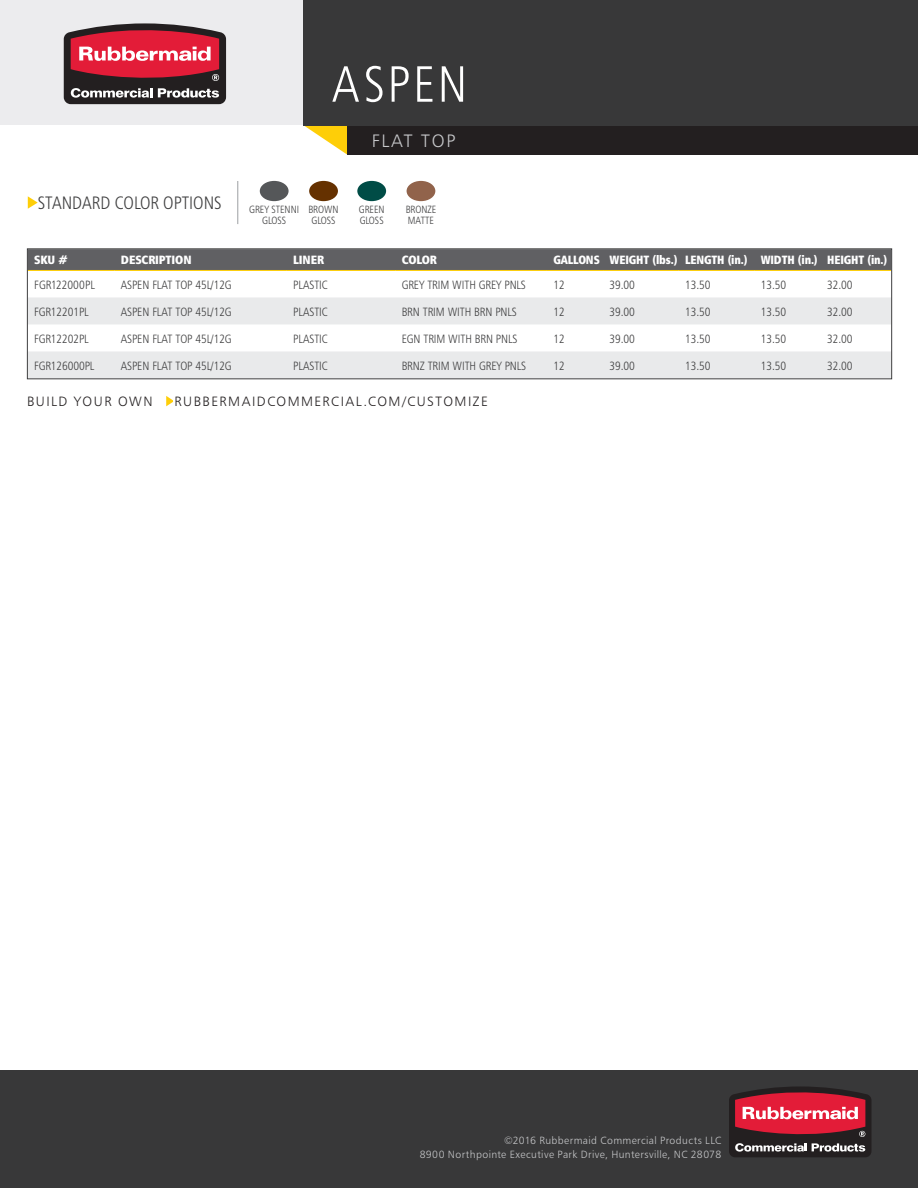
<style>
.page{position:relative;width:918px;height:1188px;background:#fff}
.page>*{position:absolute;margin:0;border:0;box-sizing:border-box;transform-origin:0 0}
.RCP_SPEC_PRODUCT_HEA{font:51px "Humanist 777 BT Light Condensed B";letter-spacing:.055em;color:#fff}
.t1{font:18px "Humanist 777 BT Light Condensed B";color:#3e3e3f}
.t2{font:18px "Humanist 777 BT Light B";letter-spacing:.1em;color:#c7c8ca}
.RCP_WEBSITE{font:13.5px "Humanist 777 BT Light B";letter-spacing:.11em;color:#231f20}
.TABULAR_BODY_COPY{font:12px "Humanist 777 BT Light Condensed B";letter-spacing:-.01em;color:#3e3e3f}
.TABULAR_HEADER{font:12px "Humanist 777 BT Extra Black Cond B";letter-spacing:-.01em;color:#fff;scale:.95 1}
.TABULAR_HEADER-2{font:12px "Humanist 777 BT Extra Black Cond B";letter-spacing:-.01em;color:#fff}
.t3{font:10.5px/13.5px "Humanist 777 BT Light B";letter-spacing:.035em;color:#c7c8ca;text-align:right}
.t4{font:10.5px/10.5px "Humanist 777 BT Light Condensed B";letter-spacing:-.005em;color:#3e3e3f}
</style>
<div class="page">
<div style="left:0;top:1070px;width:918px;height:118px;background:#383839"></div>
<div style="left:0;top:0;width:304px;height:125px;background:#ececee"></div>
<svg style="left:64px;top:23px;width:162px;height:81px"></svg>
<svg style="left:729px;top:1086px;width:142px;height:71px"></svg>
<svg style="left:303px;top:125px;width:44px;height:30px"></svg>
<div style="left:347px;top:125px;width:571px;height:30px;background:#231f20"></div>
<div style="left:303px;top:0;width:615px;height:125px;background:#383839"></div>
<svg style="left:28px;top:196px;width:10px;height:13px"></svg>
<hr style="left:238px;top:181px;width:1px;height:43px;background:#9d9fa2">
<svg style="left:166px;top:396px;width:7px;height:10px"></svg>
<div style="left:29px;top:250px;width:861px;height:20px;background:#606063"></div>
<svg style="left:29px;top:297px;width:861px;height:80px;fill:#e9eaeb"></svg>
<hr style="left:28px;top:270px;width:86px;height:1px;background:#fece08">
<hr style="left:114px;top:270px;width:173px;height:1px;background:#fece08">
<hr style="left:287px;top:270px;width:108px;height:1px;background:#fece08">
<hr style="left:395px;top:270px;width:152px;height:1px;background:#fece08">
<hr style="left:547px;top:270px;width:56px;height:1px;background:#fece08">
<hr style="left:603px;top:270px;width:76px;height:1px;background:#fece08">
<hr style="left:679px;top:270px;width:75px;height:1px;background:#fece08">
<hr style="left:754px;top:270px;width:67px;height:1px;background:#fece08">
<hr style="left:821px;top:270px;width:70px;height:1px;background:#fece08">
<div style="left:27px;top:248px;width:865px;height:131px;border:1px solid #3e3e3f"></div>
<div style="left:309px;top:181px;width:29px;height:20px;background:#653100;border-radius:50%"></div>
<div style="left:407px;top:181px;width:28px;height:20px;background:#91634b;border-radius:50%"></div>
<div style="left:357px;top:181px;width:29px;height:20px;background:#004c46;border-radius:50%"></div>
<div style="left:260px;top:181px;width:29px;height:20px;background:#555759;border-radius:50%"></div>
<h2 class="t1" style="left:38px;top:192px;width:185px">STANDARD COLOR OPTIONS</h2>
<p class="RCP_SPEC_PRODUCT_HEA" style="left:332px;top:53px;width:137px">ASPEN</p>
<p class="t2" style="left:372px;top:130px;width:85px">FLAT TOP</p>
<p class="t4" style="left:249px;top:204px;width:51px">GREY STENNI</p>
<p class="t4" style="left:262px;top:215px;width:25px">GLOSS</p>
<p class="t4" style="left:308px;top:204px;width:32px">BROWN</p>
<p class="t4" style="left:312px;top:215px;width:25px">GLOSS</p>
<p class="t4" style="left:406px;top:204px;width:32px">BRONZE<br>MATTE</p>
<p class="t4" style="left:359px;top:204px;width:27px">GREEN</p>
<p class="t4" style="left:360px;top:215px;width:25px">GLOSS</p>
<p class="TABULAR_HEADER-2" style="left:34px;top:253px;width:35px">SKU #</p>
<p class="TABULAR_HEADER-2" style="left:121px;top:253px;width:72px">DESCRIPTION</p>
<p class="TABULAR_HEADER-2" style="left:293px;top:253px;width:32px">LINER</p>
<p class="TABULAR_HEADER-2" style="left:402px;top:253px;width:37px">COLOR</p>
<p class="TABULAR_HEADER" style="left:553px;top:253px;width:50px">GALLONS</p>
<p class="TABULAR_HEADER" style="left:610px;top:253px;width:73px">WEIGHT (lbs.)</p>
<p class="TABULAR_HEADER" style="left:685px;top:253px;width:67px">LENGTH (in.)</p>
<p class="TABULAR_HEADER" style="left:761px;top:253px;width:61px">WIDTH (in.)</p>
<p class="TABULAR_HEADER" style="left:827px;top:253px;width:65px">HEIGHT (in.)</p>
<p class="TABULAR_BODY_COPY" style="left:34px;top:277px;width:62px">FGR122000PL</p>
<p class="TABULAR_BODY_COPY" style="left:121px;top:277px;width:112px">ASPEN FLAT TOP 45L/12G</p>
<p class="TABULAR_BODY_COPY" style="left:293px;top:277px;width:36px">PLASTIC</p>
<p class="TABULAR_BODY_COPY" style="left:402px;top:277px;width:126px">GREY TRIM WITH GREY PNLS</p>
<p class="TABULAR_BODY_COPY" style="left:553px;top:277px;width:13px">12</p>
<p class="TABULAR_BODY_COPY" style="left:610px;top:277px;width:27px">39.00</p>
<p class="TABULAR_BODY_COPY" style="left:685px;top:277px;width:27px">13.50</p>
<p class="TABULAR_BODY_COPY" style="left:761px;top:277px;width:27px">13.50</p>
<p class="TABULAR_BODY_COPY" style="left:827px;top:277px;width:27px">32.00</p>
<p class="TABULAR_BODY_COPY" style="left:34px;top:304px;width:56px">FGR12201PL</p>
<p class="TABULAR_BODY_COPY" style="left:121px;top:304px;width:112px">ASPEN FLAT TOP 45L/12G</p>
<p class="TABULAR_BODY_COPY" style="left:293px;top:304px;width:36px">PLASTIC</p>
<p class="TABULAR_BODY_COPY" style="left:402px;top:304px;width:116px">BRN TRIM WITH BRN PNLS</p>
<p class="TABULAR_BODY_COPY" style="left:553px;top:304px;width:13px">12</p>
<p class="TABULAR_BODY_COPY" style="left:610px;top:304px;width:27px">39.00</p>
<p class="TABULAR_BODY_COPY" style="left:685px;top:304px;width:27px">13.50</p>
<p class="TABULAR_BODY_COPY" style="left:761px;top:304px;width:27px">13.50</p>
<p class="TABULAR_BODY_COPY" style="left:827px;top:304px;width:27px">32.00</p>
<p class="TABULAR_BODY_COPY" style="left:34px;top:331px;width:56px">FGR12202PL</p>
<p class="TABULAR_BODY_COPY" style="left:121px;top:331px;width:112px">ASPEN FLAT TOP 45L/12G</p>
<p class="TABULAR_BODY_COPY" style="left:293px;top:331px;width:36px">PLASTIC</p>
<p class="TABULAR_BODY_COPY" style="left:402px;top:331px;width:117px">EGN TRIM WITH BRN PNLS</p>
<p class="TABULAR_BODY_COPY" style="left:553px;top:331px;width:13px">12</p>
<p class="TABULAR_BODY_COPY" style="left:610px;top:331px;width:27px">39.00</p>
<p class="TABULAR_BODY_COPY" style="left:685px;top:331px;width:27px">13.50</p>
<p class="TABULAR_BODY_COPY" style="left:761px;top:331px;width:27px">13.50</p>
<p class="TABULAR_BODY_COPY" style="left:827px;top:331px;width:27px">32.00</p>
<p class="TABULAR_BODY_COPY" style="left:34px;top:358px;width:62px">FGR126000PL</p>
<p class="TABULAR_BODY_COPY" style="left:121px;top:358px;width:112px">ASPEN FLAT TOP 45L/12G</p>
<p class="TABULAR_BODY_COPY" style="left:293px;top:358px;width:36px">PLASTIC</p>
<p class="TABULAR_BODY_COPY" style="left:402px;top:358px;width:126px">BRNZ TRIM WITH GREY PNLS</p>
<p class="TABULAR_BODY_COPY" style="left:553px;top:358px;width:13px">12</p>
<p class="TABULAR_BODY_COPY" style="left:610px;top:358px;width:27px">39.00</p>
<p class="TABULAR_BODY_COPY" style="left:685px;top:358px;width:27px">13.50</p>
<p class="TABULAR_BODY_COPY" style="left:761px;top:358px;width:27px">13.50</p>
<p class="TABULAR_BODY_COPY" style="left:827px;top:358px;width:27px">32.00</p>
<p class="RCP_WEBSITE" style="left:27px;top:393px;width:127px">BUILD YOUR OWN</p>
<p class="RCP_WEBSITE" style="left:174px;top:393px;width:315px">RUBBERMAIDCOMMERCIAL.COM/CUSTOMIZE</p>
<p class="t3" style="left:420px;top:1134px;width:303px">©2016 Rubbermaid Commercial Products LLC<br>8900 Northpointe Executive Park Drive, Huntersville, NC 28078</p>
</div>
